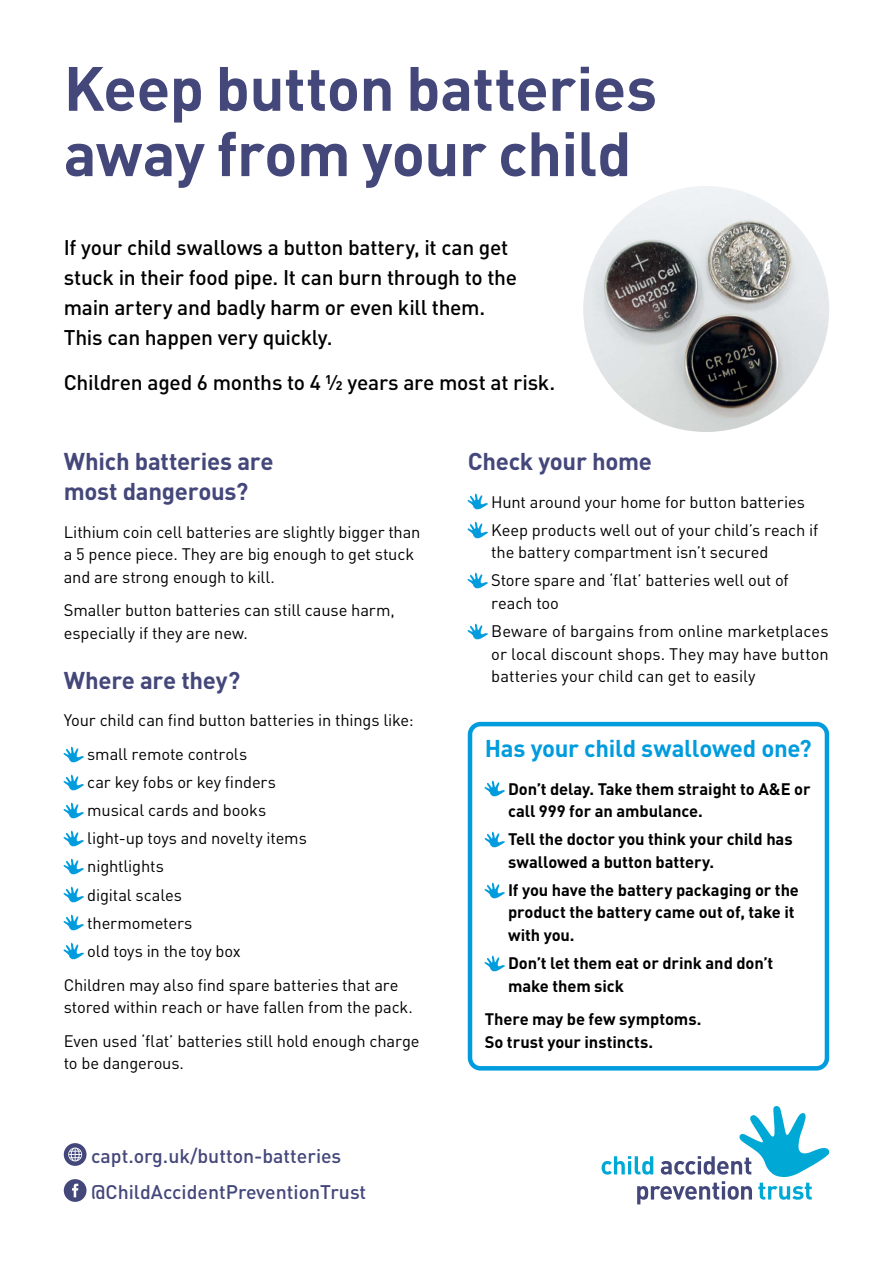
<style>
.page{position:relative;width:893px;height:1263px;background:#fff}
.page>*{position:absolute;margin:0;border:0;box-sizing:border-box;transform-origin:0 0}
.t1{font:700 61.5px/65.4px "DIN Pro";letter-spacing:-.01em;color:#44477a}
.t2{font:700 24px/30px "DIN Pro";letter-spacing:-.015em;color:#44477a}
.t3{font:700 24px "DIN Pro";letter-spacing:-.015em;color:#009cdd}
.t4{font:500 21px/30px "DIN Pro";letter-spacing:-.015em;color:#000}
.t5{font:500 19.5px/36px "DIN Pro";color:#44477a}
.t6{font:16.5px/28.2px "DIN Pro";letter-spacing:-.01em;color:#000}
.t7{font:700 16.5px/22.5px "DIN Pro";letter-spacing:-.005em;color:#000}
</style>
<div class="page">
<svg style="left:602px;top:1106px;width:227px;height:98px"></svg>
<img style="left:583px;top:186px;width:246px;height:246px;border-radius:123px">
<img style="left:64px;top:746px;width:20px;height:16px">
<img style="left:64px;top:774px;width:20px;height:16px">
<img style="left:64px;top:802px;width:20px;height:16px">
<img style="left:64px;top:830px;width:20px;height:16px">
<img style="left:64px;top:858px;width:20px;height:17px">
<img style="left:64px;top:887px;width:20px;height:16px">
<img style="left:64px;top:915px;width:20px;height:16px">
<img style="left:64px;top:943px;width:20px;height:16px">
<img style="left:468px;top:494px;width:19px;height:16px">
<img style="left:468px;top:522px;width:19px;height:16px">
<img style="left:468px;top:572px;width:19px;height:17px">
<img style="left:468px;top:623px;width:19px;height:16px">
<div style="left:468px;top:722px;width:361px;height:348px;border:4px solid #009cdd;border-radius:11px"></div>
<img style="left:485px;top:781px;width:19px;height:16px">
<img style="left:485px;top:831px;width:19px;height:16px">
<img style="left:485px;top:882px;width:19px;height:16px">
<img style="left:485px;top:955px;width:19px;height:16px">
<div style="left:64px;top:1143px;width:23px;height:23px;background:#44477a;border-radius:50%"></div>
<svg style="left:68px;top:1147px;width:14px;height:14px"></svg>
<div style="left:64px;top:1179px;width:23px;height:23px;background:#44477a;border-radius:50%"></div>
<svg style="left:72px;top:1184px;width:6px;height:13px"></svg>
<h1 class="t1" style="left:64px;top:53px;width:595px">Keep button batteries away from your child</h1>
<p class="t4" style="left:64px;top:231px;width:455px">If your child swallows a button battery, it can get stuck in their food pipe. It can burn through to the main artery and badly harm or even kill them.<br>This can happen very quickly.</p>
<p class="t4" style="left:64px;top:366px;width:493px">Children aged 6 months to 4 ½ years are most at risk.</p>
<h2 class="t2" style="left:64px;top:445px;width:211px">Which batteries are most dangerous?</h2>
<p class="t6" style="left:64px;top:520px;width:358px;line-height:22.5px">Lithium coin cell batteries are slightly bigger than a 5 pence piece. They are big enough to get stuck and are strong enough to kill.</p>
<p class="t6" style="left:64px;top:598px;width:333px;line-height:22.5px">Smaller button batteries can still cause harm, especially if they are new.</p>
<h2 class="t2" style="left:64px;top:664px;width:178px">Where are they?</h2>
<p class="t6" style="left:87px;top:703px;width:328px;line-height:33.8px;text-indent:-24px">Your child can find button batteries in things like: small remote controls</p>
<p class="t6" style="left:87px;top:767px;width:221px">car key fobs or key finders musical cards and books light-up toys and novelty items nightlights<br>digital scales<br>thermometers<br>old toys in the toy box</p>
<p class="t6" style="left:64px;top:973px;width:351px;line-height:22.5px">Children may also find spare batteries that are stored within reach or have fallen from the pack.</p>
<p class="t6" style="left:64px;top:1029px;width:357px;line-height:22.5px">Even used ‘flat’ batteries still hold enough charge to be dangerous.</p>
<p class="t5" style="left:91px;top:1137px;width:277px">capt.org.uk/button-batteries @ChildAccidentPreventionTrust</p>
<h2 class="t2" style="left:468px;top:445px;width:186px">Check your home</h2>
<p class="t6" style="left:491px;top:487px;width:329px">Hunt around your home for button batteries<br>Keep products well out of your child’s reach if</p>
<p class="t6" style="left:491px;top:538px;width:299px">the battery compartment isn’t secured<br>Store spare and ‘flat’ batteries well out of</p>
<p class="t6" style="left:491px;top:588px;width:339px">reach too<br>Beware of bargains from online marketplaces</p>
<p class="t6" style="left:491px;top:642px;width:339px;line-height:22.5px">or local discount shops. They may have button batteries your child can get to easily</p>
<h2 class="t3" style="left:485px;top:732px;width:328px">Has your child swallowed one?</h2>
<p class="t7" style="left:508px;top:777px;width:304px">Don’t delay. Take them straight to A&amp;E or call 999 for an ambulance.</p>
<p class="t7" style="left:508px;top:827px;width:286px">Tell the doctor you think your child has swallowed a button battery.</p>
<p class="t7" style="left:508px;top:878px;width:292px">If you have the battery packaging or the product the battery came out of, take it with you.</p>
<p class="t7" style="left:508px;top:951px;width:267px">Don’t let them eat or drink and don’t make them sick</p>
<p class="t7" style="left:485px;top:1007px;width:218px">There may be few symptoms.<br>So trust your instincts.</p>
</div>
